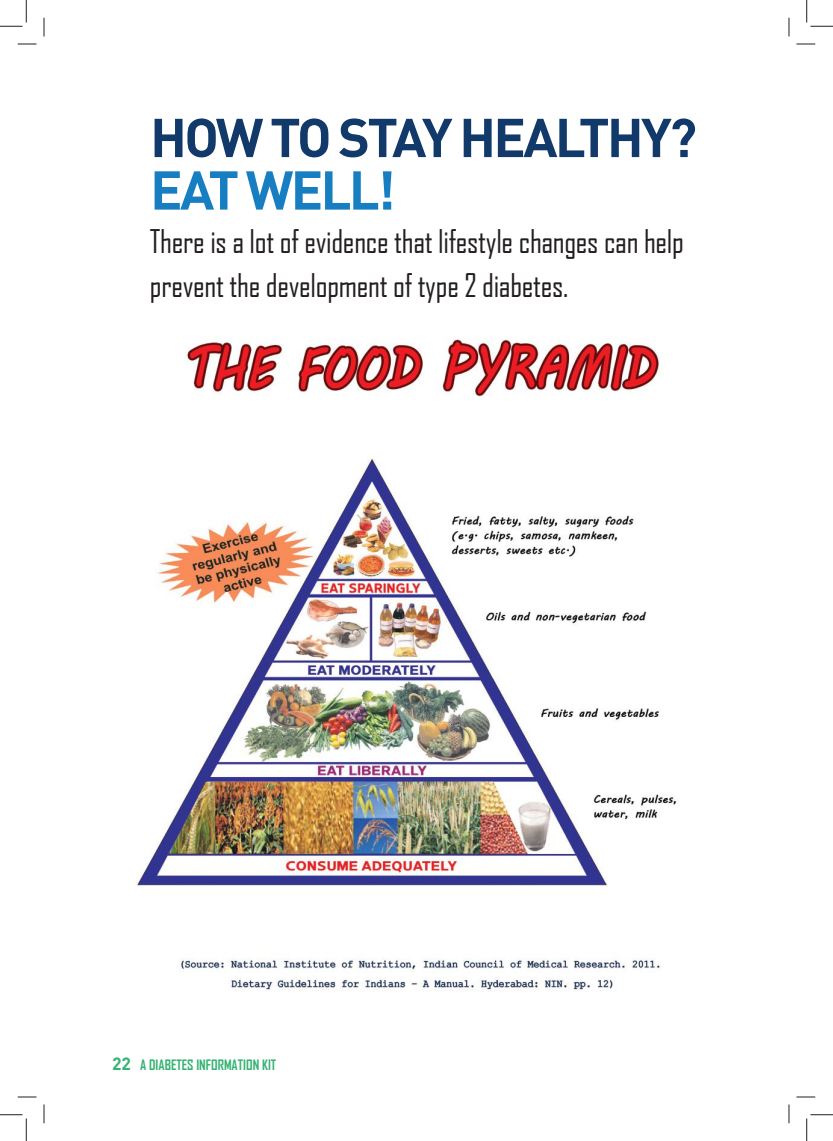
<style>
.page{position:relative;width:833px;height:1141px;background:#fff}
.page>*{position:absolute;margin:0;border:0;box-sizing:border-box;transform-origin:0 0}
.t1{font:700 53.75px "DIN Pro";letter-spacing:-.05em;color:#113969}
.t2{font:700 53.75px "DIN Pro";letter-spacing:-.05em;color:#177ec2}
.t3{font:31.25px/43.8px "Agency FB";letter-spacing:-.01em;color:#241f1f}
.t4{font:700 13.75px "Agency FB";color:#35b373}
.s1{font-family:"DIN Pro";font-size:17.5px}
</style>
<div class="page">
<img style="left:135px;top:338px;width:542px;height:654px">
<svg style="left:18px;top:44px;width:18px;height:1px"></svg>
<svg style="left:796px;top:44px;width:18px;height:1px"></svg>
<svg style="left:18px;top:1096px;width:18px;height:1px"></svg>
<svg style="left:796px;top:1096px;width:18px;height:1px"></svg>
<svg style="left:44px;top:18px;width:1px;height:18px"></svg>
<svg style="left:44px;top:1104px;width:1px;height:19px"></svg>
<svg style="left:788px;top:18px;width:1px;height:18px"></svg>
<svg style="left:788px;top:1104px;width:1px;height:19px"></svg>
<svg style="left:0;top:0;width:27px;height:27px"></svg>
<svg style="left:0;top:1114px;width:27px;height:26px"></svg>
<svg style="left:806px;top:0;width:26px;height:27px"></svg>
<svg style="left:806px;top:1114px;width:26px;height:26px"></svg>
<h1 class="t1" style="left:150px;top:101px;width:548px">HOW TO STAY HEALTHY?</h1>
<h1 class="t2" style="left:150px;top:154px;width:247px">EAT WELL!</h1>
<p class="t3" style="left:150px;top:219px;width:535px">There is a lot of evidence that lifestyle changes can help prevent the development of type 2 diabetes.</p>
<p class="t4" style="left:112px;top:1056px;width:166px"><span class="s1">22</span> A DIABETES INFORMATION KIT</p>
</div>
